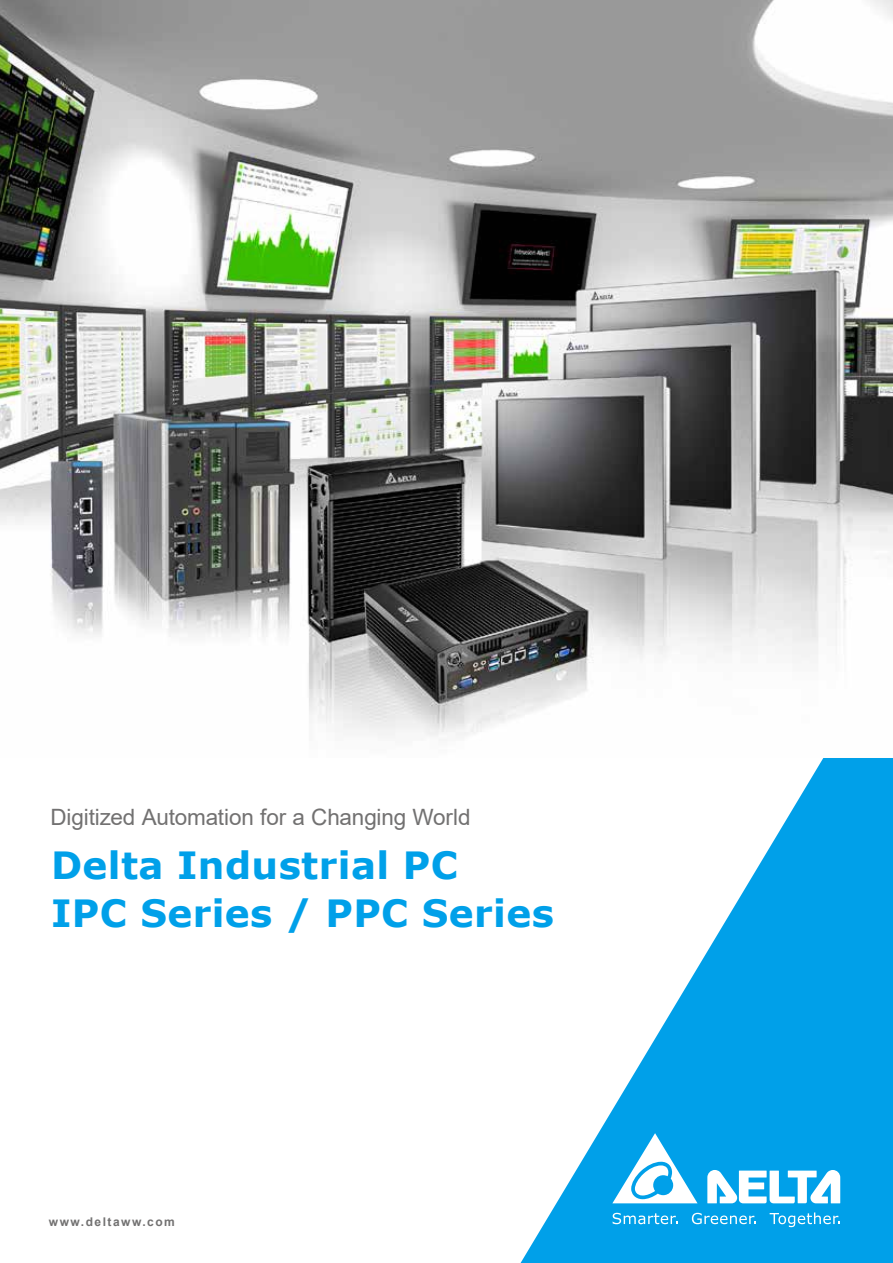
<style>
.page{position:relative;width:893px;height:1263px;background:#fff}
.page>*{position:absolute;margin:0;border:0;box-sizing:border-box;transform-origin:0 0}
.t1{font:700 37.5px/47.8px "Verdana";letter-spacing:.01em;color:#00a0e9}
.t2{font:22.5px "Arial";letter-spacing:-.005em;color:#727171}
.t3{font:700 12px "Arial";letter-spacing:.125em;color:#727171}
</style>
<div class="page">
<svg style="left:520px;top:758px;width:373px;height:505px;fill:#00a0e9"></svg>
<svg style="left:707px;top:1170px;width:133px;height:33px"></svg>
<svg style="left:612px;top:1133px;width:85px;height:70px"></svg>
<svg style="left:613px;top:1213px;width:64px;height:11px"></svg>
<svg style="left:692px;top:1213px;width:64px;height:11px"></svg>
<svg style="left:770px;top:1212px;width:70px;height:15px"></svg>
<img style="left:0;top:0;width:893px;height:736px">
<p class="t2" style="left:50px;top:801px;width:422px">Digitized Automation for a Changing World</p>
<h1 class="t1" style="left:51px;top:840px;width:504px">Delta Industrial PC<br>IPC Series / PPC Series</h1>
<p class="t3" style="left:49px;top:1213px;width:127px">www.deltaww.com</p>
</div>
